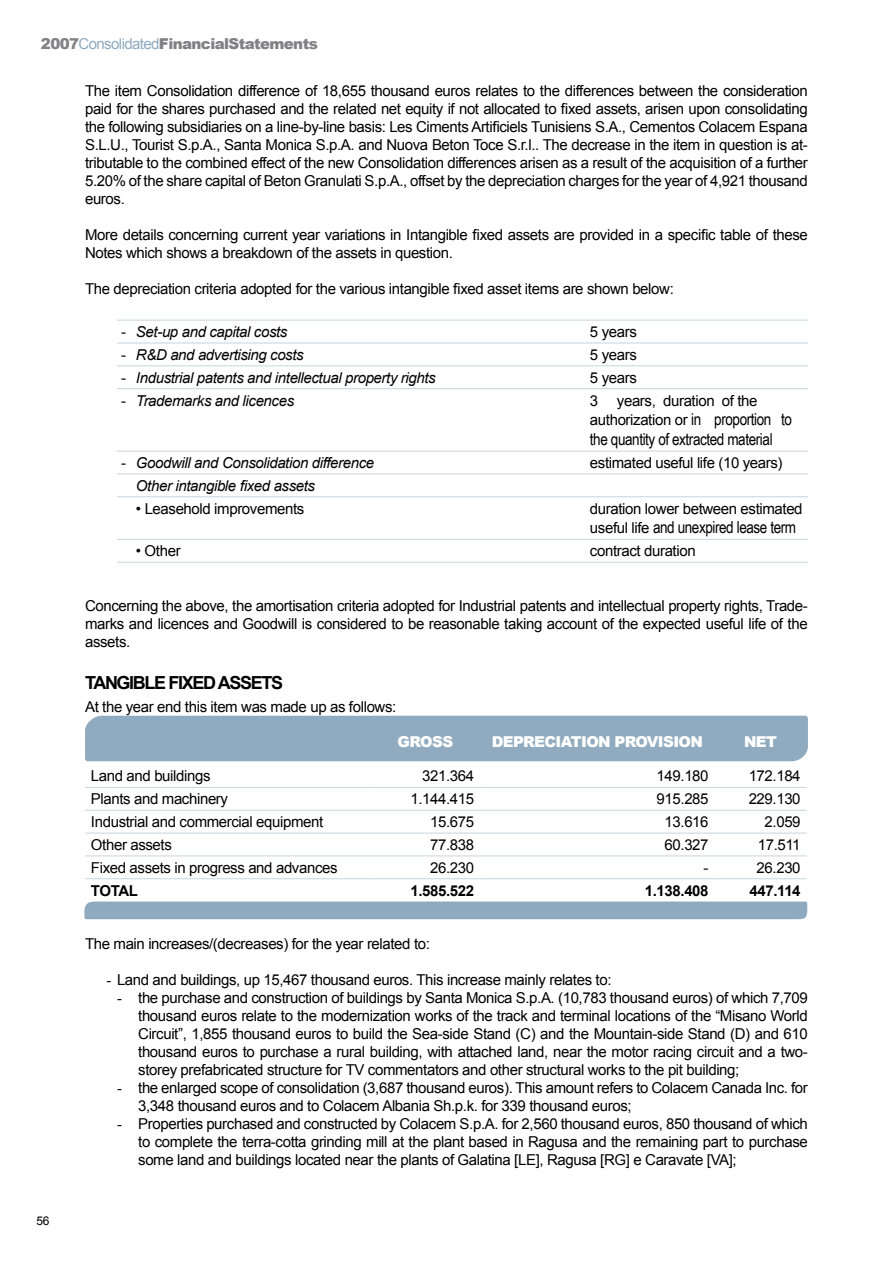
<style>
.page{position:relative;width:893px;height:1263px;background:#fff}
.page>*{position:absolute;margin:0;border:0;box-sizing:border-box;transform-origin:0 0}
.t1{font:700 18px "Arial";letter-spacing:-.075em;color:#000}
.t2{font:16.5px "Arial Narrow";letter-spacing:-.025em;color:#000}
.t3{font:15px/18px "Arial";letter-spacing:-.025em;color:#000;text-align:justify}
.t4{font:italic 15px "Arial";letter-spacing:-.025em;color:#000}
.t5{font:900 15px "Arial";letter-spacing:-.04em;color:#818084}
.t6{font:700 15px "Arial";letter-spacing:-.025em;color:#000}
.t7{font:900 15px "Arial";letter-spacing:-.04em;color:#fff}
.t8{font:12px "Arial";color:#000}
.s1{font-weight:400;color:#8faabe}
.s2{font-style:normal}
.s3{font-family:"Arial Narrow";font-size:16.5px}
.s4{font-family:"Arial";font-size:15px}
.s5{font-family:"Times New Roman";font-style:italic}
</style>
<div class="page">
<div style="left:85px;top:716px;width:723px;height:45px;background:#90abbf"></div>
<svg style="left:117px;top:342px;width:691px;height:220px"></svg>
<svg style="left:117px;top:320px;width:15px;height:1px"></svg>
<hr style="left:132px;top:320px;width:454px;height:1px;background:#c7d5df">
<hr style="left:586px;top:320px;width:222px;height:1px;background:#c7d5df">
<svg style="left:117px;top:343px;width:15px;height:1px"></svg>
<hr style="left:132px;top:343px;width:454px;height:1px;background:#c7d5df">
<hr style="left:586px;top:343px;width:222px;height:1px;background:#c7d5df">
<svg style="left:117px;top:365px;width:15px;height:1px"></svg>
<hr style="left:132px;top:365px;width:454px;height:1px;background:#c7d5df">
<hr style="left:586px;top:365px;width:222px;height:1px;background:#c7d5df">
<svg style="left:117px;top:388px;width:15px;height:1px"></svg>
<hr style="left:132px;top:388px;width:454px;height:1px;background:#c7d5df">
<hr style="left:586px;top:388px;width:222px;height:1px;background:#c7d5df">
<svg style="left:117px;top:451px;width:15px;height:1px"></svg>
<hr style="left:132px;top:451px;width:454px;height:1px;background:#c7d5df">
<hr style="left:586px;top:451px;width:222px;height:1px;background:#c7d5df">
<svg style="left:117px;top:473px;width:15px;height:1px"></svg>
<hr style="left:132px;top:473px;width:454px;height:1px;background:#c7d5df">
<hr style="left:586px;top:473px;width:222px;height:1px;background:#c7d5df">
<svg style="left:117px;top:496px;width:15px;height:1px"></svg>
<hr style="left:132px;top:496px;width:454px;height:1px;background:#c7d5df">
<hr style="left:586px;top:496px;width:222px;height:1px;background:#c7d5df">
<svg style="left:117px;top:539px;width:15px;height:1px"></svg>
<hr style="left:132px;top:539px;width:454px;height:1px;background:#c7d5df">
<hr style="left:586px;top:539px;width:222px;height:1px;background:#c7d5df">
<svg style="left:117px;top:562px;width:15px;height:1px"></svg>
<hr style="left:132px;top:562px;width:454px;height:1px;background:#c7d5df">
<hr style="left:586px;top:562px;width:222px;height:1px;background:#c7d5df">
<svg style="left:85px;top:809px;width:722px;height:71px"></svg>
<hr style="left:85px;top:787px;width:286px;height:1px;background:#c7d5df">
<hr style="left:371px;top:787px;width:109px;height:1px;background:#c7d5df">
<hr style="left:480px;top:787px;width:235px;height:1px;background:#c7d5df">
<hr style="left:715px;top:787px;width:92px;height:1px;background:#c7d5df">
<hr style="left:85px;top:810px;width:286px;height:1px;background:#c7d5df">
<hr style="left:371px;top:810px;width:109px;height:1px;background:#c7d5df">
<hr style="left:480px;top:810px;width:235px;height:1px;background:#c7d5df">
<hr style="left:715px;top:810px;width:92px;height:1px;background:#c7d5df">
<hr style="left:85px;top:833px;width:286px;height:1px;background:#c7d5df">
<hr style="left:371px;top:833px;width:109px;height:1px;background:#c7d5df">
<hr style="left:480px;top:833px;width:235px;height:1px;background:#c7d5df">
<hr style="left:715px;top:833px;width:92px;height:1px;background:#c7d5df">
<hr style="left:85px;top:855px;width:286px;height:1px;background:#c7d5df">
<hr style="left:371px;top:855px;width:109px;height:1px;background:#c7d5df">
<hr style="left:480px;top:855px;width:235px;height:1px;background:#c7d5df">
<hr style="left:715px;top:855px;width:92px;height:1px;background:#c7d5df">
<hr style="left:85px;top:878px;width:286px;height:1px;background:#c7d5df">
<hr style="left:371px;top:878px;width:109px;height:1px;background:#c7d5df">
<hr style="left:480px;top:878px;width:235px;height:1px;background:#c7d5df">
<hr style="left:715px;top:878px;width:92px;height:1px;background:#c7d5df">
<div style="left:84px;top:901px;width:723px;height:18px;background:#8faabe"></div>
<p class="t5" style="left:41px;top:33px;width:278px">2007<span class="s1">Consolidated</span>FinancialStatements</p>
<p class="t3" style="left:85px;top:82px;width:724px">The item Consolidation difference of 18,655 thousand euros relates to the differences between the consideration paid for the shares purchased and the related net equity if not allocated to fixed assets, arisen upon consolidating the following subsidiaries on a line-by-line basis: Les Ciments Artificiels Tunisiens S.A., Cementos Colacem Espana S.L.U., Tourist S.p.A., Santa Monica S.p.A. and Nuova Beton Toce S.r.l.. The decrease in the item in question is at&shy;tributable to the combined effect of the new Consolidation differences arisen as a result of the acquisition of a further 5.20% of the share capital of Beton Granulati S.p.A., offset by the depreciation charges for the year of 4,921 thousand euros.</p>
<p class="t3" style="left:85px;top:226px;width:724px">More details concerning current year variations in Intangible fixed assets are provided in a specific table of these<br>Notes which shows a breakdown of the assets in question.</p>
<p class="t3" style="left:85px;top:280px;width:590px">The depreciation criteria adopted for the various intangible fixed asset items are shown below:</p>
<p class="t4" style="left:121px;top:322px;width:168px"><span class="s2">-</span> Set-up and capital costs</p>
<p class="t3" style="left:590px;top:323px;width:48px">5 years</p>
<p class="t4" style="left:121px;top:345px;width:184px"><span class="s2">-</span> R&amp;D and advertising costs</p>
<p class="t3" style="left:590px;top:345px;width:48px">5 years</p>
<p class="t4" style="left:121px;top:368px;width:316px"><span class="s2">-</span> Industrial patents and intellectual property rights</p>
<p class="t3" style="left:590px;top:368px;width:48px">5 years</p>
<p class="t4" style="left:121px;top:391px;width:175px"><span class="s2">-</span> Trademarks and licences</p>
<p class="t3" style="left:590px;top:390px;width:204px;line-height:19.8px">3 years, duration of the authorization or <span class="s3">in proportion to</span></p>
<p class="t2" style="left:590px;top:427px;width:184px">the quantity of extracted material</p>
<p class="t4" style="left:121px;top:453px;width:255px"><span class="s2">-</span> Goodwill and Consolidation difference</p>
<p class="t3" style="left:590px;top:454px;width:194px">estimated useful life (10 years)</p>
<p class="t4" style="left:136px;top:476px;width:181px">Other intangible fixed assets</p>
<p class="t3" style="left:136px;top:499px;width:170px">• Leasehold improvements</p>
<p class="t3" style="left:590px;top:499px;width:214px">duration lower between estimated</p>
<p class="t2" style="left:590px;top:515px;width:208px"><span class="s4">useful life</span> and unexpired lease term</p>
<p class="t3" style="left:136px;top:542px;width:46px">• Other</p>
<p class="t3" style="left:590px;top:542px;width:107px">contract duration</p>
<p class="t3" style="left:85px;top:596px;width:724px">Concerning the above, the amortisation criteria adopted for Industrial patents and intellectual property rights, Trade&shy;marks and licences and Goodwill is considered to be reasonable taking account of the expected useful life of the assets.</p>
<p class="t1" style="left:85px;top:671px;width:200px">TANGIBLE FIXED ASSETS</p>
<p class="t3" style="left:85px;top:697px;width:313px">At the year end this item was made up as follows:</p>
<p class="t7" style="left:398px;top:730px;width:57px">GROSS</p>
<p class="t7" style="left:492px;top:730px;width:213px">DEPRECIATION PROVISION</p>
<p class="t7" style="left:744px;top:730px;width:34px">NET</p>
<p class="t3" style="left:91px;top:767px;width:121px">Land and buildings</p>
<p class="t3" style="left:422px;top:767px;width:53px">321.364</p>
<p class="t3" style="left:657px;top:767px;width:53px">149.180</p>
<p class="t3" style="left:749px;top:767px;width:53px">172.184</p>
<p class="t3" style="left:91px;top:790px;width:139px">Plants and machinery</p>
<p class="t3" style="left:410px;top:790px;width:65px">1.144.415</p>
<p class="t3" style="left:657px;top:790px;width:53px">915.285</p>
<p class="t3" style="left:749px;top:790px;width:53px">229.130</p>
<p class="t3" style="left:91px;top:813px;width:234px">Industrial and commercial equipment</p>
<p class="t3" style="left:430px;top:813px;width:45px">15.675</p>
<p class="t3" style="left:665px;top:813px;width:45px">13.616</p>
<p class="t3" style="left:765px;top:813px;width:38px">2.059</p>
<p class="t3" style="left:91px;top:836px;width:82px">Other assets</p>
<p class="t3" style="left:430px;top:836px;width:45px">77.838</p>
<p class="t3" style="left:665px;top:836px;width:45px">60.327</p>
<p class="t3" style="left:758px;top:836px;width:44px">17.511</p>
<p class="t3" style="left:91px;top:858px;width:248px">Fixed assets in progress and advances</p>
<p class="t3" style="left:430px;top:858px;width:45px">26.230</p>
<p class="t3" style="left:704px;top:858px;width:6px">-</p>
<p class="t3" style="left:757px;top:858px;width:45px">26.230</p>
<p class="t6" style="left:91px;top:880px;width:49px">TOTAL</p>
<p class="t6" style="left:410px;top:880px;width:65px">1.585.522</p>
<p class="t6" style="left:645px;top:880px;width:65px">1.138.408</p>
<p class="t6" style="left:749px;top:880px;width:53px">447.114</p>
<p class="t8" style="left:37px;top:1213px;width:15px">56</p>
<p class="t3" style="left:85px;top:935px;width:346px">The main increases/(decreases) for the year related to:</p>
<p class="t3" style="left:106px;top:971px;width:507px"><span class="s5">-</span> Land and buildings, up 15,467 thousand euros. This increase mainly relates to:</p>
<p class="t3" style="left:138px;top:989px;width:671px;text-indent:-21px"><span class="s5">-</span> the purchase and construction of buildings by Santa Monica S.p.A. (10,783 thousand euros) of which 7,709 thousand euros relate to the modernization works of the track and terminal locations of the “Misano World Circuit”, 1,855 thousand euros to build the Sea-side Stand (C) and the Mountain-side Stand (D) and 610 thousand euros to purchase a rural building, with attached land, near the motor racing circuit and a two&shy;storey prefabricated structure for TV commentators and other structural works to the pit building;</p>
<p class="t3" style="left:138px;top:1079px;width:671px;text-indent:-21px"><span class="s5">-</span> the enlarged scope of consolidation (3,687 thousand euros). This amount refers to Colacem Canada Inc. for<br>3,348 thousand euros and to Colacem Albania Sh.p.k. for 339 thousand euros;</p>
<p class="t3" style="left:138px;top:1115px;width:671px;text-indent:-21px"><span class="s5">-</span> Properties purchased and constructed by Colacem S.p.A. for 2,560 thousand euros, 850 thousand of which to complete the terra-cotta grinding mill at the plant based in Ragusa and the remaining part to purchase some land and buildings located near the plants of Galatina [LE], Ragusa [RG] e Caravate [VA];</p>
</div>
